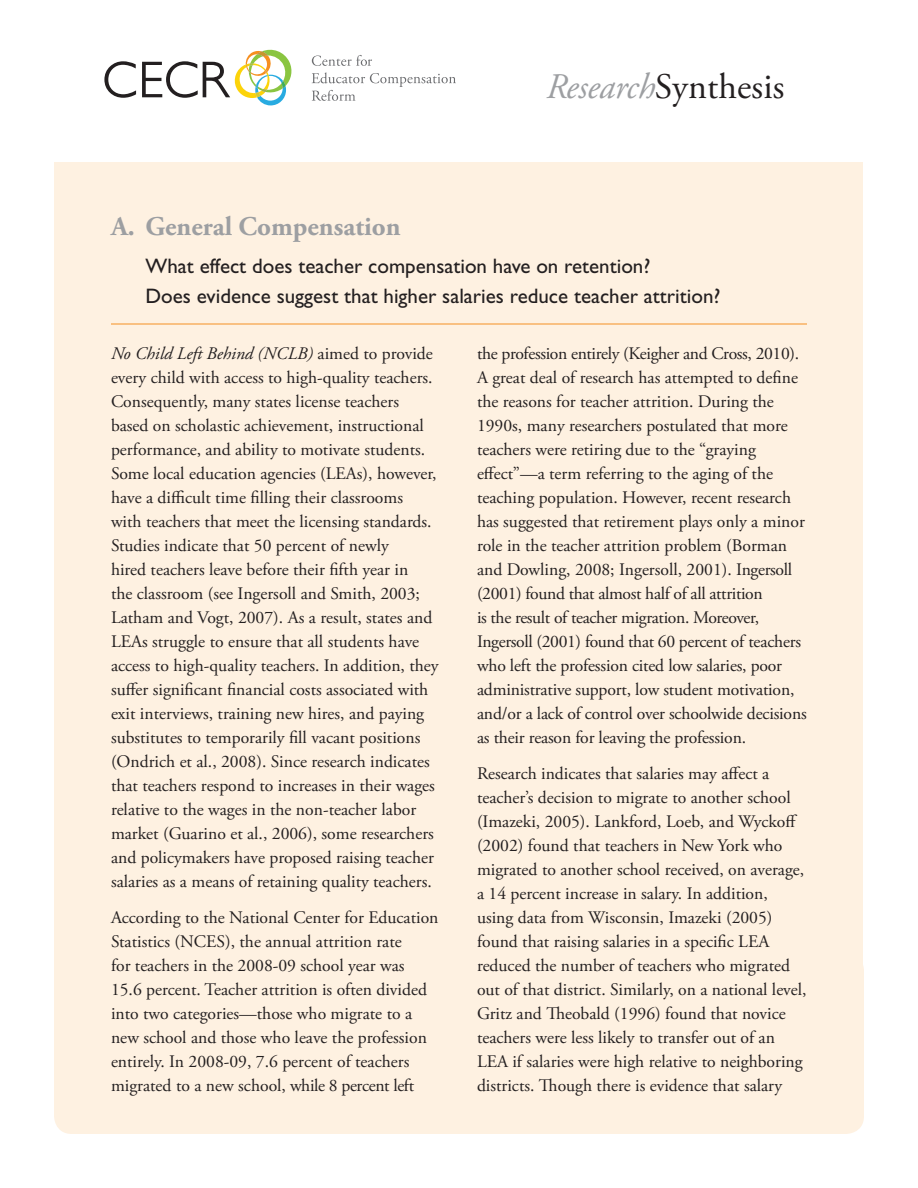
<style>
.page{position:relative;width:918px;height:1188px;background:#fff}
.page>*{position:absolute;margin:0;border:0;box-sizing:border-box;transform-origin:0 0}
.t1{font:36px "Adobe Garamond Pro";letter-spacing:.005em;color:#231f20}
.t2{font:700 27px "Adobe Garamond Pro";color:#9d9fa2}
.BODY_TEXT_1{font:21px/30px "Gill Sans Std";color:#231f20}
.BODY_TEXT_1-2{font:17.7px/24px "Adobe Garamond Pro";color:#231f20}
.s1{font-style:italic;color:#9d9fa2}
.s2{font-style:italic}
</style>
<div class="page">
<div style="left:54px;top:162px;width:809px;height:810px;background:#fef1e1"></div>
<div style="left:54px;top:952px;width:810px;height:182px;background:#fef1e1;border-radius:18px"></div>
<svg style="left:312px;top:55px;width:60px;height:11px"></svg>
<svg style="left:312px;top:72px;width:144px;height:29px"></svg>
<svg style="left:104px;top:61px;width:32px;height:37px"></svg>
<svg style="left:142px;top:50px;width:150px;height:55px"></svg>
<hr style="left:111px;top:324px;width:696px;height:1px;background:#f69122">
<h1 class="t1" style="left:546px;top:65px;width:240px"><span class="s1">Research</span>Synthesis</h1>
<h2 class="t2" style="left:111px;top:211px;width:291px">A. General Compensation</h2>
<p class="BODY_TEXT_1" style="left:146px;top:251px;width:577px">What effect does teacher compensation have on retention?<br>Does evidence suggest that higher salaries reduce teacher attrition?</p>
<p class="BODY_TEXT_1-2" style="left:111px;top:342px;width:329px"><span class="s2">No Child Left Behind (NCLB)</span> aimed to provide every child with access to high-quality teachers.<br>Consequently, many states license teachers based on scholastic achievement, instructional performance, and ability to motivate students.<br>Some local education agencies (LEAs), however, have a difficult time filling their classrooms<br>with teachers that meet the licensing standards.<br>Studies indicate that 50 percent of newly<br>hired teachers leave before their fifth year in<br>the classroom (see Ingersoll and Smith, 2003; Latham and Vogt, 2007). As a result, states and LEAs struggle to ensure that all students have access to high-quality teachers. In addition, they suffer significant financial costs associated with exit interviews, training new hires, and paying substitutes to temporarily fill vacant positions (Ondrich et al., 2008). Since research indicates that teachers respond to increases in their wages relative to the wages in the non-teacher labor market (Guarino et al., 2006), some researchers and policymakers have proposed raising teacher salaries as a means of retaining quality teachers.</p>
<p class="BODY_TEXT_1-2" style="left:111px;top:906px;width:329px">According to the National Center for Education Statistics (NCES), the annual attrition rate<br>for teachers in the 2008-09 school year was 15.6 percent. Teacher attrition is often divided into two categories—those who migrate to a new school and those who leave the profession entirely. In 2008-09, 7.6 percent of teachers migrated to a new school, while 8 percent left</p>
<p class="BODY_TEXT_1-2" style="left:477px;top:342px;width:331px">the profession entirely (Keigher and Cross, 2010).<br>A great deal of research has attempted to define the reasons for teacher attrition. During the 1990s, many researchers postulated that more teachers were retiring due to the “graying effect”—a term referring to the aging of the teaching population. However, recent research has suggested that retirement plays only a minor role in the teacher attrition problem (Borman and Dowling, 2008; Ingersoll, 2001). Ingersoll (2001) found that almost half of all attrition<br>is the result of teacher migration. Moreover, Ingersoll (2001) found that 60 percent of teachers who left the profession cited low salaries, poor administrative support, low student motivation, and/or a lack of control over schoolwide decisions as their reason for leaving the profession.</p>
<p class="BODY_TEXT_1-2" style="left:477px;top:762px;width:331px">Research indicates that salaries may affect a teacher’s decision to migrate to another school (Imazeki, 2005). Lankford, Loeb, and Wyckoff (2002) found that teachers in New York who migrated to another school received, on average, a 14 percent increase in salary. In addition, using data from Wisconsin, Imazeki (2005) found that raising salaries in a specific LEA reduced the number of teachers who migrated out of that district. Similarly, on a national level, Gritz and Theobald (1996) found that novice teachers were less likely to transfer out of an LEA if salaries were high relative to neighboring districts. Though there is evidence that salary</p>
</div>
